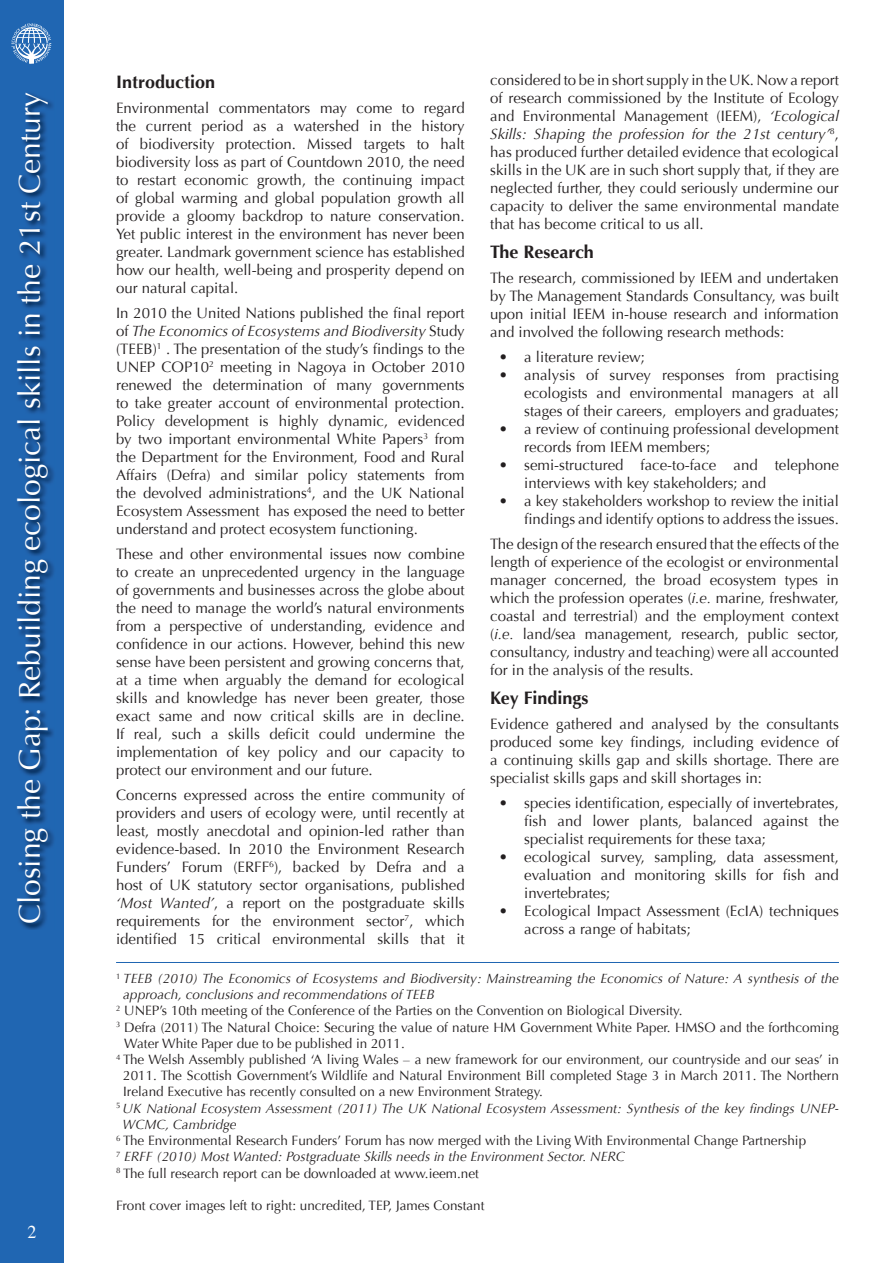
<style>
.page{position:relative;width:893px;height:1263px;background:#fff}
.page>*{position:absolute;margin:0;border:0;box-sizing:border-box;transform-origin:0 0}
.t1{font:30px "Optima";color:#fff}
.t2{font:700 18px "Optima";color:#231f20}
.t3{font:18px "Times";color:#fff}
.t4{font:15px/18px "Optima";color:#231f20;text-align:justify}
.t5{font:13.5px "Optima";color:#231f20}
.t6{font:italic 13.5px "Optima";color:#231f20}
.s1{font-style:italic}
</style>
<div class="page">
<div style="left:0;top:0;width:64px;height:1263px;background:#2066b2"></div>
<img style="left:18px;top:93px;width:36px;height:837px">
<svg style="left:11px;top:23px;width:40px;height:41px"></svg>
<hr style="left:116px;top:962px;width:723px;height:1px;background:#2066b2">
<h1 class="t1" style="left:12px;top:924px;width:834px;rotate:-90deg">Closing the Gap: Rebuilding ecological skills in the 21st Century</h1>
<p class="t3" style="left:27px;top:1224px;width:10px">2</p>
<p class="t4" style="left:490px;top:71px;width:350px">considered to be in short supply in the UK. Now a report of research commissioned by the Institute of Ecology and Environmental Management (IEEM), <span class="s1">‘Ecological Skills: Shaping the profession for the 21st century’</span><sup>8</sup>, has produced further detailed evidence that ecological skills in the UK are in such short supply that, if they are neglected further, they could seriously undermine our capacity to deliver the same environmental mandate that has become critical to us all.</p>
<p class="t2" style="left:490px;top:241px;width:105px">The Research</p>
<p class="t4" style="left:490px;top:269px;width:350px">The research, commissioned by IEEM and undertaken by The Management Standards Consultancy, was built upon initial IEEM in-house research and information and involved the following research methods:</p>
<p class="t4" style="left:499px;top:348px;width:148px">• a literature review;</p>
<p class="t4" style="left:524px;top:366px;width:316px;text-indent:-26px">• analysis of survey responses from practising ecologists and environmental managers at all stages of their careers, employers and graduates;</p>
<p class="t4" style="left:524px;top:420px;width:316px;text-indent:-26px">• a review of continuing professional development records from IEEM members;</p>
<p class="t4" style="left:524px;top:456px;width:316px;text-indent:-26px">• semi-structured face-to-face and telephone interviews with key stakeholders; and</p>
<p class="t4" style="left:499px;top:492px;width:342px;text-align:right">• a key stakeholders workshop to review the initial findings and identify options to address the issues.</p>
<p class="t4" style="left:490px;top:535px;width:350px">The design of the research ensured that the effects of the length of experience of the ecologist or environmental manager concerned, the broad ecosystem types in which the profession operates (<span class="s1">i.e.</span> marine, freshwater, coastal and terrestrial) and the employment context (<span class="s1">i.e.</span> land/sea management, research, public sector, consultancy, industry and teaching) were all accounted for in the analysis of the results.</p>
<p class="t2" style="left:490px;top:687px;width:100px">Key Findings</p>
<p class="t4" style="left:490px;top:715px;width:350px">Evidence gathered and analysed by the consultants produced some key findings, including evidence of a continuing skills gap and skills shortage. There are specialist skills gaps and skill shortages in:</p>
<p class="t4" style="left:524px;top:794px;width:316px;text-indent:-26px">• species identification, especially of invertebrates, fish and lower plants, balanced against the specialist requirements for these taxa;</p>
<p class="t4" style="left:524px;top:848px;width:316px;text-indent:-26px">• ecological survey, sampling, data assessment, evaluation and monitoring skills for fish and invertebrates;</p>
<p class="t4" style="left:524px;top:902px;width:316px;text-indent:-26px">• Ecological Impact Assessment (EcIA) techniques across a range of habitats;</p>
<p class="t6" style="left:116px;top:970px;width:724px"><sup>1</sup> TEEB (2010) The Economics of Ecosystems and Biodiversity: Mainstreaming the Economics of Nature: A synthesis of the</p>
<p class="t6" style="left:123px;top:987px;width:313px">approach, conclusions and recommendations of TEEB</p>
<p class="t5" style="left:116px;top:1003px;width:568px"><sup>2</sup> UNEP’s 10th meeting of the Conference of the Parties on the Convention on Biological Diversity.</p>
<p class="t5" style="left:116px;top:1019px;width:724px"><sup>3</sup> Defra (2011) The Natural Choice: Securing the value of nature HM Government White Paper. HMSO and the forthcoming</p>
<p class="t5" style="left:124px;top:1035px;width:282px">Water White Paper due to be published in 2011.</p>
<p class="t5" style="left:116px;top:1052px;width:724px"><sup>4</sup> The Welsh Assembly published ‘A living Wales – a new framework for our environment, our countryside and our seas’ in</p>
<p class="t5" style="left:123px;top:1068px;width:717px">2011. The Scottish Government’s Wildlife and Natural Environment Bill completed Stage 3 in March 2011. The Northern</p>
<p class="t5" style="left:123px;top:1084px;width:421px">Ireland Executive has recently consulted on a new Environment Strategy.</p>
<p class="t6" style="left:116px;top:1100px;width:724px"><sup>5</sup> UK National Ecosystem Assessment (2011) The UK National Ecosystem Assessment: Synthesis of the key findings UNEP-</p>
<p class="t6" style="left:123px;top:1116px;width:116px">WCMC, Cambridge</p>
<p class="t5" style="left:116px;top:1133px;width:692px"><sup>6</sup> The Environmental Research Funders’ Forum has now merged with the Living With Environmental Change Partnership</p>
<p class="t6" style="left:116px;top:1149px;width:510px"><sup>7</sup> ERFF (2010) Most Wanted: Postgraduate Skills needs in the Environment Sector. NERC</p>
<p class="t5" style="left:116px;top:1165px;width:364px"><sup>8</sup> The full research report can be downloaded at www.ieem.net</p>
<p class="t5" style="left:116px;top:1197px;width:370px">Front cover images left to right: uncredited, TEP, James Constant</p>
<p class="t2" style="left:116px;top:71px;width:101px">Introduction</p>
<p class="t4" style="left:116px;top:99px;width:350px">Environmental commentators may come to regard the current period as a watershed in the history of biodiversity protection. Missed targets to halt biodiversity loss as part of Countdown 2010, the need to restart economic growth, the continuing impact of global warming and global population growth all provide a gloomy backdrop to nature conservation.<br>Yet public interest in the environment has never been greater. Landmark government science has established how our health, well-being and prosperity depend on our natural capital.</p>
<p class="t4" style="left:116px;top:304px;width:350px">In 2010 the United Nations published the final report of <span class="s1">The Economics of Ecosystems and Biodiversity</span> Study (TEEB)<sup>1</sup> . The presentation of the study’s findings to the UNEP COP10<sup>2</sup> meeting in Nagoya in October 2010 renewed the determination of many governments to take greater account of environmental protection.<br>Policy development is highly dynamic, evidenced by two important environmental White Papers<sup>3</sup> from the Department for the Environment, Food and Rural Affairs (Defra) and similar policy statements from the devolved administrations<sup>4</sup>, and the UK National Ecosystem Assessment has exposed the need to better understand and protect ecosystem functioning.</p>
<p class="t4" style="left:116px;top:545px;width:350px">These and other environmental issues now combine to create an unprecedented urgency in the language of governments and businesses across the globe about the need to manage the world’s natural environments from a perspective of understanding, evidence and confidence in our actions. However, behind this new sense have been persistent and growing concerns that, at a time when arguably the demand for ecological skills and knowledge has never been greater, those exact same and now critical skills are in decline.<br>If real, such a skills deficit could undermine the implementation of key policy and our capacity to protect our environment and our future.</p>
<p class="t4" style="left:116px;top:786px;width:350px">Concerns expressed across the entire community of providers and users of ecology were, until recently at least, mostly anecdotal and opinion-led rather than evidence-based. In 2010 the Environment Research Funders’ Forum (ERFF<sup>6</sup>), backed by Defra and a host of UK statutory sector organisations, published <span class="s1">‘Most Wanted’</span>, a report on the postgraduate skills requirements for the environment sector<sup>7</sup>, which identified 15 critical environmental skills that it</p>
</div>
